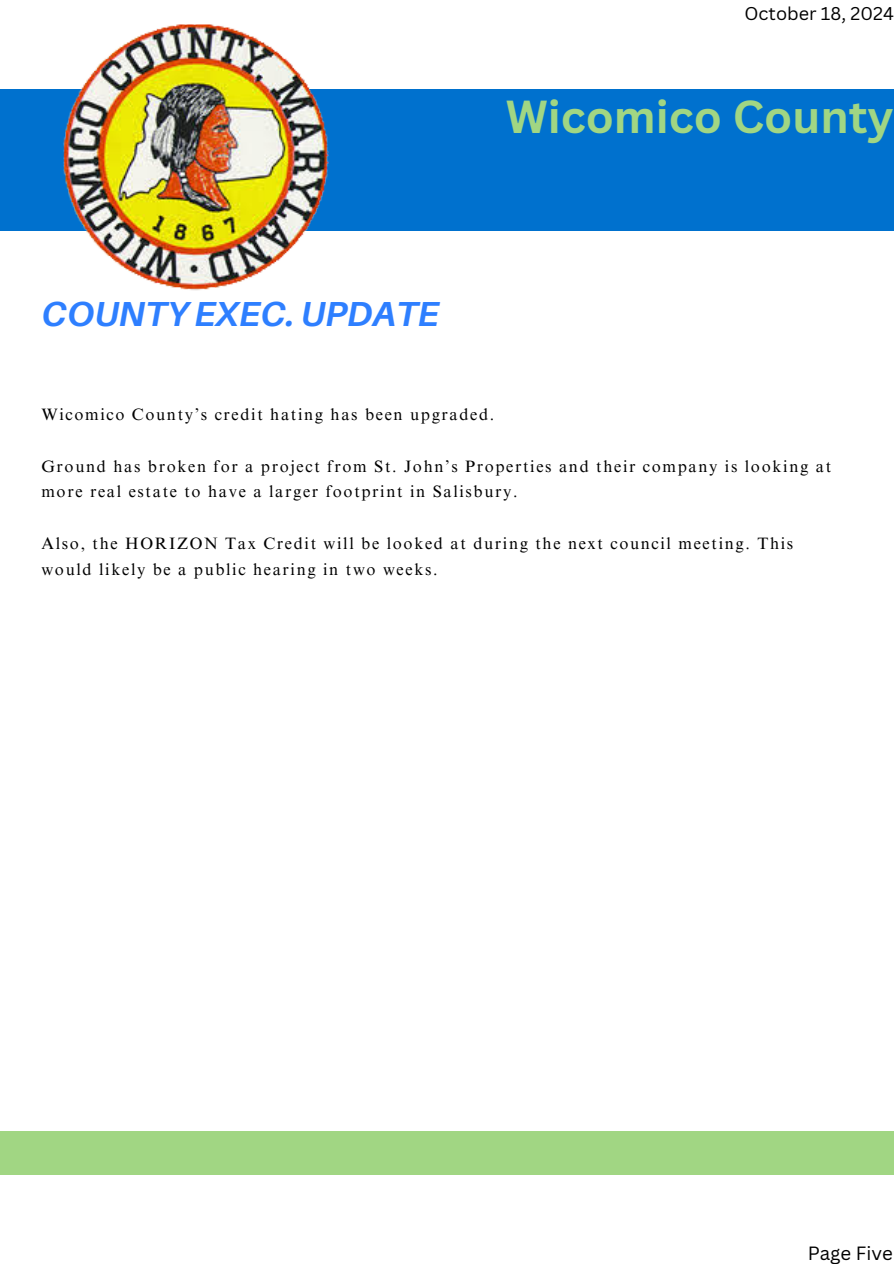
<style>
.page{position:relative;width:894px;height:1264px;background:#fff}
.page>*{position:absolute;margin:0;border:0;box-sizing:border-box;transform-origin:0 0}
.t1{font:700 45px "Canva Sans";color:#a1d683}
.t2{font:italic 700 34.8px "Aileron";color:#2e7fff}
.t3{font:18.75px "Canva Sans";color:#000}
.t4{font:18px "Canva Sans";color:#000}
.t5{font:16.5px/25.8px "Times NRMT Pro";letter-spacing:.1em;color:#000}
</style>
<div class="page">
<div style="left:0;top:1130px;width:893px;height:44px;background:#a1d683"></div>
<div style="left:0;top:89px;width:893px;height:141px;background:#0071ce"></div>
<img style="left:62px;top:24px;width:268px;height:267px">
<h2 class="t4" style="left:744px;top:1px;width:151px">October 18, 2024</h2>
<p class="t2" style="left:41px;top:292px;width:399px">COUNTY EXEC. UPDATE</p>
<p class="t1" style="left:505px;top:85px;width:389px">Wicomico County</p>
<p class="t5" style="left:41px;top:403px;width:454px">Wicomico County’s credit hating has been upgraded.</p>
<p class="t5" style="left:41px;top:455px;width:791px">Ground has broken for a project from St. John’s Properties and their company is looking at more real estate to have a larger footprint in Salisbury.</p>
<h3 class="t5" style="left:41px;top:532px;width:753px">Also, the HORIZON Tax Credit will be looked at during the next council meeting. This would likely be a public hearing in two weeks.</h3>
<h1 class="t3" style="left:807px;top:1239px;width:87px">Page Five</h1>
</div>
